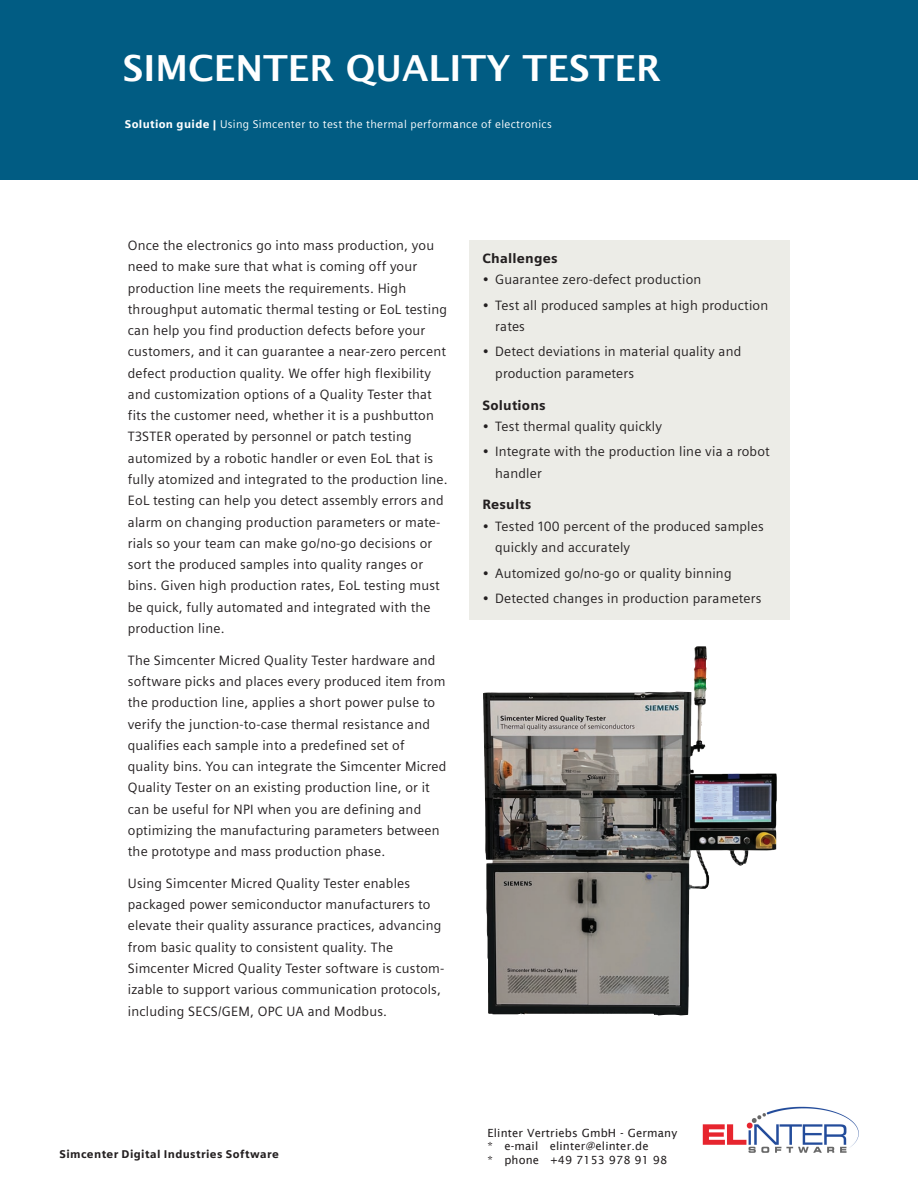
<style>
.page{position:relative;width:918px;height:1188px;background:#fff}
.page>*{position:absolute;margin:0;border:0;box-sizing:border-box;transform-origin:0 0}
.Headline_22pt_120___Color_White{font:600 36px "Lucida Sans";color:#fff}
.Body_Copy_9pt_5mm{font:13.5px/21.3px "Siemens Sans";letter-spacing:.015em;color:#231f20}
.Subhead_9pt_5mm{font:900 13.5px "Siemens Sans";letter-spacing:.015em;color:#231f20}
.t1{font:11.25px/13.5px "Lucida Sans";letter-spacing:.015em;color:#221e1f}
.t2{font:11.25px "Siemens Sans";letter-spacing:.03em;color:#fff}
.t3{font:900 11.25px "Siemens Sans";letter-spacing:.035em;color:#231f20}
.s1{font-weight:900}
.s2{font-family:"Lucida Sans"}
</style>
<div class="page">
<div style="left:0;top:0;width:918px;height:180px;background:#015c83"></div>
<div style="left:470px;top:240px;width:320px;height:380px;background:#ecece7"></div>
<img style="left:483px;top:646px;width:294px;height:369px">
<img style="left:702px;top:1106px;width:157px;height:47px">
<p class="Headline_22pt_120___Color_White" style="left:123px;top:48px;width:539px">SIMCENTER QUALITY TESTER</p>
<p class="t2" style="left:125px;top:116px;width:428px"><span class="s1">Solution guide |</span> Using Simcenter to test the thermal perform<span class="s2">a</span>nce of electronics</p>
<p class="Body_Copy_9pt_5mm" style="left:128px;top:234px;width:321px">Once the electronics go into mass production, you need to make sure that what is coming off your production line meets the requirements. High throughput automatic thermal testing or EoL testing can help you find production defects before your customers, and it can guarantee a near-zero percent defect production quality. We offer high flexibility and customization options of a Quality Tester that fits the customer need, whether it is a pushbutton T3STER operated by personnel or patch testing automized by a robotic handler or even EoL that is fully atomized and integrated to the production line.<br>EoL testing can help you detect assembly errors and alarm on changing production parameters or mate&shy;rials so your team can make go/no-go decisions or sort the produced samples into quality ranges or bins. Given high production rates, EoL testing must be quick, fully automated and integrated with the production line.</p>
<p class="Body_Copy_9pt_5mm" style="left:128px;top:648px;width:320px">The Simcenter Micred Quality Tester hardware and software picks and places every produced item from the production line, applies a short power pulse to verify the junction-to-case thermal resistance and qualifies each sample into a predefined set of quality bins. You can integrate the Simcenter Micred Quality Tester on an existing production line, or it can be useful for NPI when you are defining and optimizing the manufacturing parameters between the prototype and mass production phase.</p>
<p class="Body_Copy_9pt_5mm" style="left:128px;top:872px;width:318px">Using Simcenter Micred Quality Tester enables packaged power semiconductor manufacturers to elevate their quality assurance practices, advancing from basic quality to consistent quality. The Simcenter Micred Quality Tester software is custom&shy;izable to support various communication protocols, including SECS/GEM, OPC UA and Modbus.</p>
<p class="Subhead_9pt_5mm" style="left:482px;top:247px;width:77px">Challenges</p>
<p class="Body_Copy_9pt_5mm" style="left:482px;top:268px;width:220px">• Guarantee zero-defect production</p>
<p class="Body_Copy_9pt_5mm" style="left:495px;top:293px;width:275px;text-indent:-13px">• Test all produced samples at high production rates</p>
<p class="Body_Copy_9pt_5mm" style="left:495px;top:340px;width:248px;text-indent:-13px">• Detect deviations in material quality and production parameters</p>
<p class="Subhead_9pt_5mm" style="left:482px;top:394px;width:65px">Solutions</p>
<p class="Body_Copy_9pt_5mm" style="left:482px;top:415px;width:181px">• Test thermal quality quickly</p>
<p class="Body_Copy_9pt_5mm" style="left:495px;top:440px;width:276px;text-indent:-13px">• Integrate with the production line via a robot handler</p>
<p class="Subhead_9pt_5mm" style="left:482px;top:494px;width:50px">Results</p>
<p class="Body_Copy_9pt_5mm" style="left:495px;top:515px;width:270px;text-indent:-13px">• Tested 100 percent of the produced samples quickly and accurately</p>
<p class="Body_Copy_9pt_5mm" style="left:482px;top:561px;width:251px">• Automized go/no-go or quality binning</p>
<p class="Body_Copy_9pt_5mm" style="left:482px;top:587px;width:280px">• Detected changes in production parameters</p>
<p class="t3" style="left:60px;top:1145px;width:221px">Simcenter Digital Industries Software</p>
<p class="t1" style="left:488px;top:1126px;width:191px">Elinter Vertriebs GmbH - Germany * e-mail elinter@elinter.de<br>* phone +49 7153 978 91 98</p>
</div>
